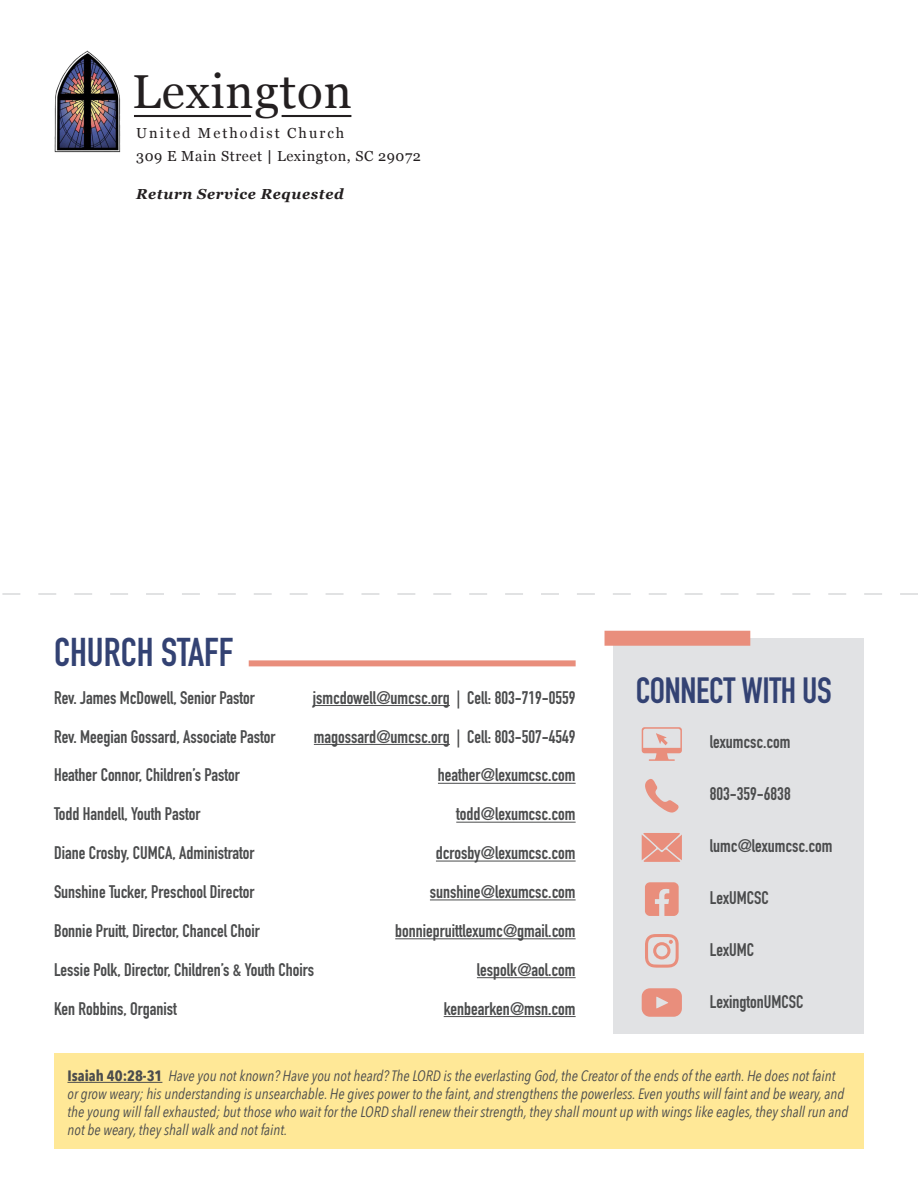
<style>
.page{position:relative;width:918px;height:1188px;background:#fff}
.page>*{position:absolute;margin:0;border:0;box-sizing:border-box;transform-origin:0 0}
.t1{font:47.55px "Georgia";letter-spacing:.02em;color:#231f20}
.t2{font:700 39.6px "DIN Condensed";color:#334273}
.t3{font:700 36px "DIN Condensed";letter-spacing:-.01em;color:#334273}
.t4{font:700 18px "DIN Condensed";color:#4b4c4d}
.t5{font:italic 15px/18px "Avenir Next Condensed";color:#4b4c4d}
.t6{font:14.55px "Georgia";letter-spacing:.04em;color:#231f20}
.t7{font:italic 700 14.55px "Georgia";letter-spacing:.04em;color:#231f20}
.t8{font:14.55px "Georgia";letter-spacing:.14em;color:#231f20}
.s1{font-weight:700}
.s2{font-weight:700;font-style:normal}
</style>
<div class="page">
<hr style="left:134px;top:115px;width:117px;height:2px;background:#231f20">
<hr style="left:282px;top:115px;width:69px;height:2px;background:#231f20">
<img style="left:54px;top:50px;width:67px;height:103px">
<svg style="left:2px;top:593px;width:916px;height:2px"></svg>
<div style="left:613px;top:638px;width:251px;height:396px;background:#e1e2e4"></div>
<div style="left:54px;top:1053px;width:810px;height:96px;background:#ffe897"></div>
<hr style="left:68px;top:1082px;width:94px;height:1px;background:#4b4c4d">
<hr style="left:313px;top:705px;width:137px;height:1px;background:#4b4c4d">
<hr style="left:314px;top:744px;width:136px;height:1px;background:#4b4c4d">
<hr style="left:438px;top:783px;width:138px;height:1px;background:#4b4c4d">
<hr style="left:456px;top:822px;width:120px;height:1px;background:#4b4c4d">
<hr style="left:436px;top:861px;width:140px;height:1px;background:#4b4c4d">
<hr style="left:430px;top:899px;width:146px;height:1px;background:#4b4c4d">
<hr style="left:395px;top:938px;width:181px;height:1px;background:#4b4c4d">
<hr style="left:477px;top:977px;width:99px;height:1px;background:#4b4c4d">
<hr style="left:444px;top:1016px;width:132px;height:1px;background:#4b4c4d">
<div style="left:249px;top:660px;width:327px;height:6px;background:#e98e7c"></div>
<svg style="left:642px;top:727px;width:40px;height:34px"></svg>
<svg style="left:645px;top:779px;width:34px;height:34px"></svg>
<svg style="left:642px;top:833px;width:40px;height:29px"></svg>
<svg style="left:645px;top:882px;width:34px;height:34px"></svg>
<svg style="left:645px;top:934px;width:34px;height:34px"></svg>
<svg style="left:642px;top:988px;width:40px;height:29px"></svg>
<div style="left:605px;top:631px;width:145px;height:15px;background:#e98e7c"></div>
<p class="t1" style="left:132px;top:57px;width:221px">Lexington</p>
<p class="t8" style="left:136px;top:122px;width:210px">United Methodist Church</p>
<p class="t6" style="left:136px;top:146px;width:286px">309 E Main Street <span class="s1">|</span> Lexington, SC 29072</p>
<p class="t7" style="left:136px;top:183px;width:209px">Return Service Requested</p>
<p class="t2" style="left:54px;top:626px;width:181px">CHURCH STAFF</p>
<p class="t4" style="left:54px;top:685px;width:202px">Rev. James McDowell, Senior Pastor</p>
<p class="t4" style="left:313px;top:685px;width:264px">jsmcdowell@umcsc.org | Cell: 803-719-0559</p>
<p class="t4" style="left:54px;top:724px;width:223px">Rev. Meegian Gossard, Associate Pastor</p>
<p class="t4" style="left:314px;top:724px;width:263px">magossard@umcsc.org | Cell: 803-507-4549</p>
<p class="t4" style="left:54px;top:763px;width:187px">Heather Connor, Children’s Pastor</p>
<p class="t4" style="left:438px;top:763px;width:139px">heather@lexumcsc.com</p>
<p class="t4" style="left:54px;top:802px;width:148px">Todd Handell, Youth Pastor</p>
<p class="t4" style="left:456px;top:802px;width:121px">todd@lexumcsc.com</p>
<p class="t4" style="left:54px;top:841px;width:202px">Diane Crosby, CUMCA, Administrator</p>
<p class="t4" style="left:436px;top:841px;width:141px">dcrosby@lexumcsc.com</p>
<p class="t4" style="left:54px;top:880px;width:202px">Sunshine Tucker, Preschool Director</p>
<p class="t4" style="left:430px;top:880px;width:147px">sunshine@lexumcsc.com</p>
<p class="t4" style="left:54px;top:919px;width:207px">Bonnie Pruitt, Director, Chancel Choir</p>
<p class="t4" style="left:395px;top:919px;width:182px">bonniepruittlexumc@gmail.com</p>
<p class="t4" style="left:54px;top:957px;width:262px">Lessie Polk, Director, Children’s &amp; Youth Choirs</p>
<p class="t4" style="left:477px;top:957px;width:100px">lespolk@aol.com</p>
<p class="t4" style="left:54px;top:996px;width:124px">Ken Robbins, Organist</p>
<p class="t4" style="left:444px;top:996px;width:133px">kenbearken@msn.com</p>
<p class="t3" style="left:636px;top:666px;width:198px">CONNECT WITH US</p>
<p class="t4" style="left:710px;top:730px;width:82px">lexumcsc.com</p>
<p class="t4" style="left:710px;top:782px;width:82px">803-359-6838</p>
<p class="t4" style="left:710px;top:834px;width:124px">lumc@lexumcsc.com</p>
<p class="t4" style="left:710px;top:886px;width:60px">LexUMCSC</p>
<p class="t4" style="left:710px;top:937px;width:46px">LexUMC</p>
<p class="t4" style="left:710px;top:989px;width:95px">LexingtonUMCSC</p>
<p class="t5" style="left:68px;top:1067px;width:783px"><span class="s2">Isaiah 40:28-31</span> Have you not known? Have you not heard? The LORD is the everlasting God, the Creator of the ends of the earth. He does not faint or grow weary; his understanding is unsearchable. He gives power to the faint, and strengthens the powerless. Even youths will faint and be weary, and the young will fall exhausted; but those who wait for the LORD shall renew their strength, they shall mount up with wings like eagles, they shall run and not be weary, they shall walk and not faint.</p>
</div>
